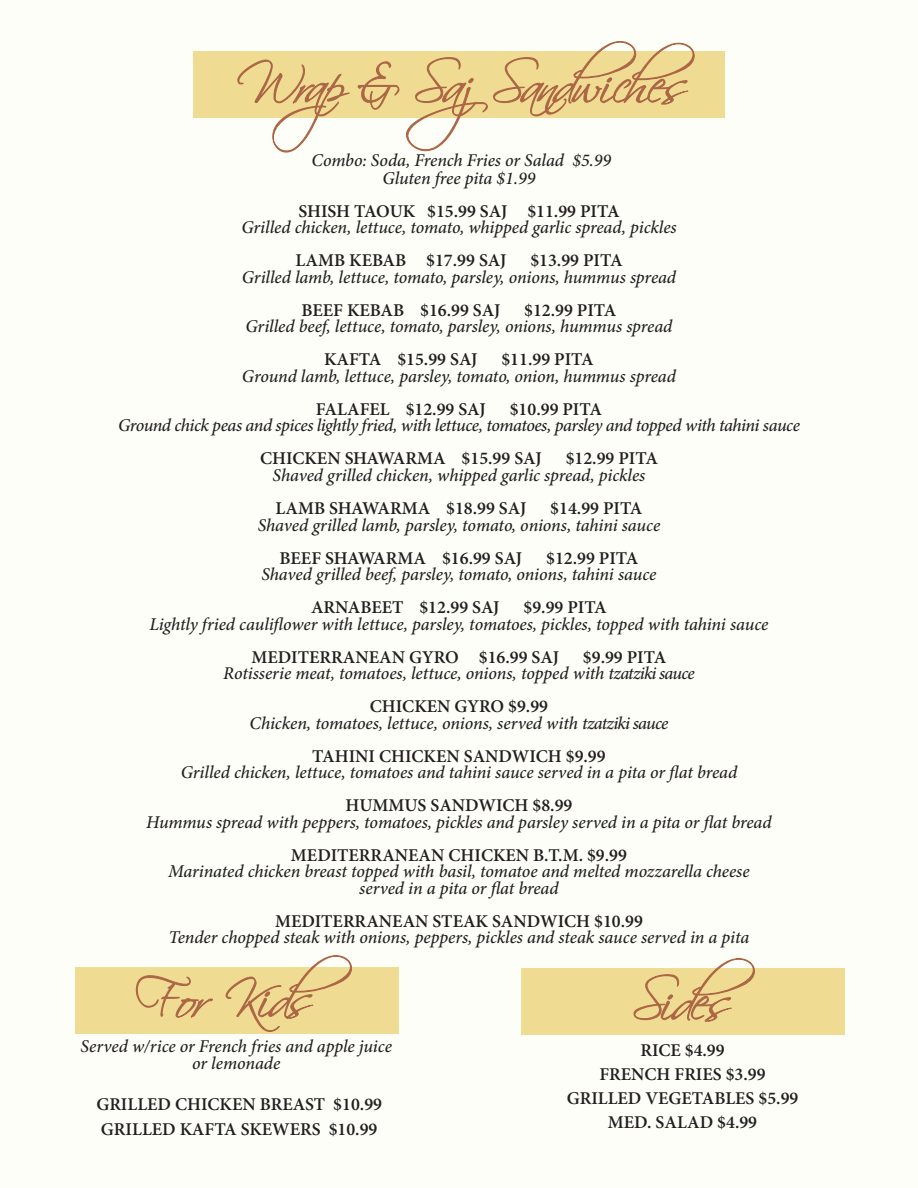
<style>
.page{position:relative;width:918px;height:1188px;background:#fdfef8}
.page>*{position:absolute;margin:0;border:0;box-sizing:border-box;transform-origin:0 0}
.t1{font:52.65px "Scriptina";letter-spacing:-.075em;color:#ac6645}
.t2{font:italic 500 18px/16.5px "Minion Pro";letter-spacing:-.01em;color:#231f20;text-align:center}
.t3{font:600 18px/24px "Minion Pro";color:#231f20}
.t4{font:italic 500 18px/16.5px "Minion Pro";letter-spacing:-.03em;color:#231f20}
.s1{font-weight:600;font-style:normal}
</style>
<div class="page">
<div style="left:193px;top:51px;width:531px;height:66px;background:#efdb92"></div>
<svg style="left:237px;top:59px;width:113px;height:94px"></svg>
<svg style="left:357px;top:61px;width:43px;height:49px"></svg>
<svg style="left:406px;top:41px;width:289px;height:111px"></svg>
<div style="left:75px;top:967px;width:324px;height:66px;background:#efdb92"></div>
<svg style="left:136px;top:975px;width:77px;height:43px"></svg>
<svg style="left:225px;top:955px;width:127px;height:77px"></svg>
<div style="left:521px;top:969px;width:324px;height:66px;background:#efdb92"></div>
<svg style="left:633px;top:958px;width:122px;height:64px"></svg>
<p class="t1" style="left:237px;top:53px;width:459px">Wrap&amp; SajSandwiches</p>
<p class="t2" style="left:312px;top:151px;width:301px;line-height:18px">Combo: Soda, French Fries or Salad $5.99<br>Gluten free pita $1.99</p>
<p class="t2" style="left:241px;top:203px;width:437px"><span class="s1">SHISH TAOUK $15.99 SAJ $11.99 PITA<br></span>Grilled chicken, lettuce, tomato, whipped garlic spread, pickles</p>
<p class="t3" style="left:295px;top:249px;width:213px">LAMB KEBAB $17.99 SAJ</p>
<p class="t2" style="left:242px;top:252px;width:436px;text-align:left;text-indent:289px"><span class="s1">$13.99 PITA<br></span>Grilled lamb, lettuce, tomato, parsley, onions, hummus spread</p>
<p class="t3" style="left:301px;top:298px;width:200px">BEEF KEBAB $16.99 SAJ</p>
<p class="t2" style="left:245px;top:302px;width:429px;text-align:left;text-indent:279px"><span class="s1">$12.99 PITA<br></span>Grilled beef, lettuce, tomato, parsley, onions, hummus spread</p>
<p class="t3" style="left:324px;top:348px;width:155px">KAFTA $15.99 SAJ</p>
<p class="t2" style="left:242px;top:351px;width:436px;text-align:left;text-indent:260px"><span class="s1">$11.99 PITA<br></span>Ground lamb, lettuce, parsley, tomato, onion, hummus spread</p>
<p class="t3" style="left:316px;top:397px;width:171px">FALAFEL $12.99 SAJ</p>
<p class="t4" style="left:118px;top:401px;width:683px;text-indent:392px"><span class="s1">$10.99 PITA<br></span>Ground chick peas and spices lightly fried, with lettuce, tomatoes, parsley and topped with tahini sauce</p>
<p class="t3" style="left:260px;top:447px;width:283px">CHICKEN SHAWARMA $15.99 SAJ</p>
<p class="t2" style="left:273px;top:450px;width:387px;text-align:left;text-indent:293px"><span class="s1">$12.99 PITA<br></span>Shaved grilled chicken, whipped garlic spread, pickles</p>
<p class="t3" style="left:275px;top:496px;width:253px">LAMB SHAWARMA $18.99 SAJ</p>
<p class="t2" style="left:258px;top:500px;width:404px;text-align:left;text-indent:293px"><span class="s1">$14.99 PITA<br></span>Shaved grilled lamb, parsley, tomato, onions, tahini sauce</p>
<p class="t3" style="left:280px;top:546px;width:244px">BEEF SHAWARMA $16.99 SAJ</p>
<p class="t2" style="left:261px;top:549px;width:397px;text-align:left;text-indent:285px"><span class="s1">$12.99 PITA<br></span>Shaved grilled beef, parsley, tomato, onions, tahini sauce</p>
<p class="t3" style="left:311px;top:595px;width:190px">ARNABEET $12.99 SAJ</p>
<p class="t2" style="left:149px;top:599px;width:621px;text-align:left;text-indent:374px"><span class="s1">$9.99 PITA<br></span>Lightly fried cauliflower with lettuce, parsley, tomatoes, pickles, topped with tahini sauce</p>
<p class="t3" style="left:252px;top:645px;width:309px">MEDITERRANEAN GYRO $16.99 SAJ</p>
<p class="t2" style="left:223px;top:648px;width:473px;text-align:left;text-indent:360px"><span class="s1">$9.99 PITA<br></span>Rotisserie meat, tomatoes, lettuce, onions, topped with tzatziki sauce</p>
<p class="t2" style="left:250px;top:698px;width:420px"><span class="s1">CHICKEN GYRO $9.99<br></span>Chicken, tomatoes, lettuce, onions, served with tzatziki sauce</p>
<p class="t2" style="left:181px;top:747px;width:558px"><span class="s1">TAHINI CHICKEN SANDWICH $9.99<br></span>Grilled chicken, lettuce, tomatoes and tahini sauce served in a pita or flat bread</p>
<p class="t2" style="left:146px;top:797px;width:627px"><span class="s1">HUMMUS SANDWICH $8.99<br></span>Hummus spread with peppers, tomatoes, pickles and parsley served in a pita or flat bread</p>
<p class="t2" style="left:168px;top:846px;width:583px"><span class="s1">MEDITERRANEAN CHICKEN B.T.M. $9.99<br></span>Marinated chicken breast topped with basil, tomatoe and melted mozzarella cheese served in a pita or flat bread</p>
<p class="t2" style="left:169px;top:912px;width:582px"><span class="s1">MEDITERRANEAN STEAK SANDWICH $10.99<br></span>Tender chopped steak with onions, peppers, pickles and steak sauce served in a pita</p>
<p class="t1" style="left:136px;top:967px;width:217px">For Kids</p>
<p class="t2" style="left:81px;top:1038px;width:313px">Served w/rice or French fries and apple juice or lemonade</p>
<p class="t3" style="left:96px;top:1091px;width:287px;line-height:25.5px">GRILLED CHICKEN BREAST $10.99<br>GRILLED KAFTA SKEWERS $10.99</p>
<p class="t1" style="left:632px;top:970px;width:124px">Sides</p>
<p class="t3" style="left:567px;top:1038px;width:233px;text-align:center">RICE $4.99<br>FRENCH FRIES $3.99<br>GRILLED VEGETABLES $5.99<br>MED. SALAD $4.99</p>
</div>
